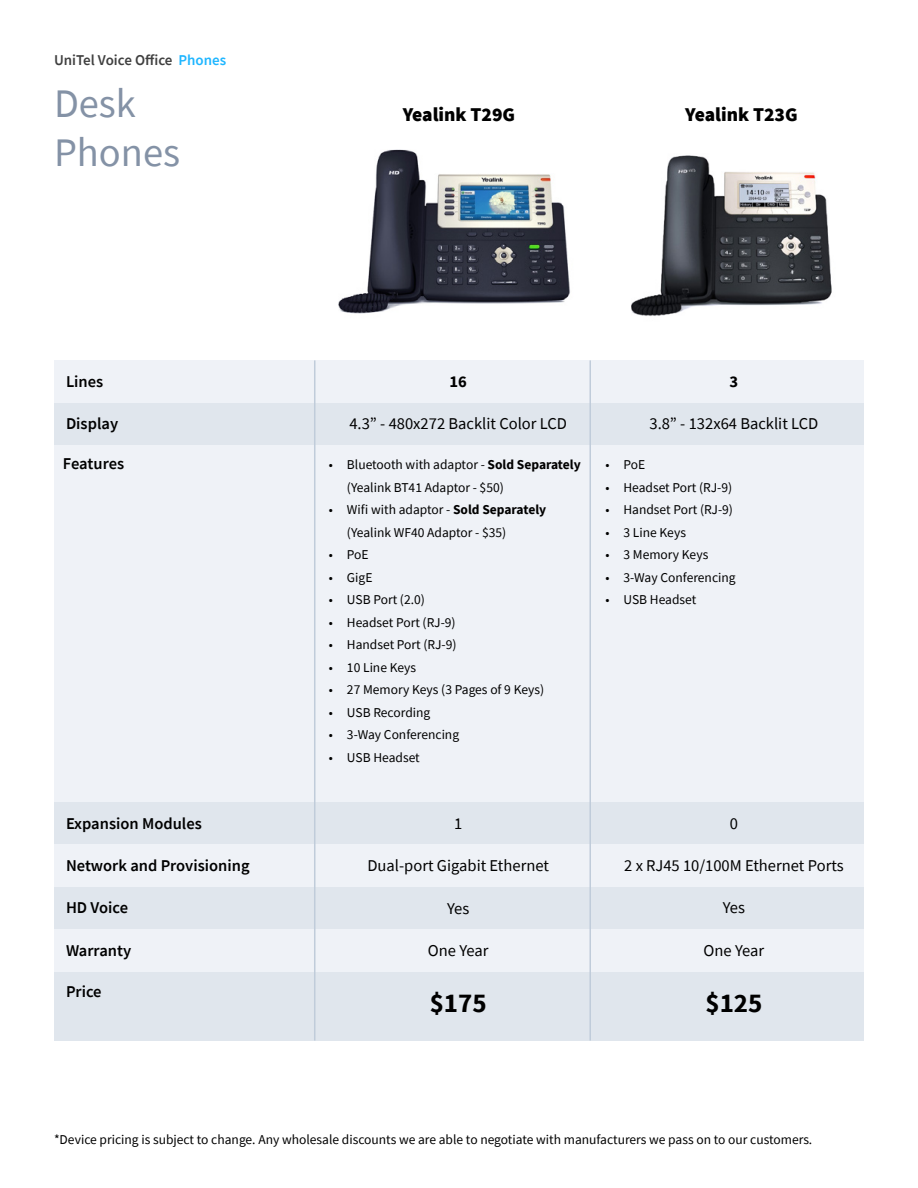
<style>
.page{position:relative;width:918px;height:1188px;background:#fff}
.page>*{position:absolute;margin:0;border:0;box-sizing:border-box;transform-origin:0 0}
.t1{font:40.5px/48.6px "Source Sans Pro";color:#8492a6}
.t2{font:700 27px "Source Sans Pro";color:#000}
.t3{font:900 19.5px "Source Sans Pro";color:#000}
.t4{font:16.5px "Source Sans Pro";color:#000}
.t5{font:600 16.5px "Source Sans Pro";color:#000}
.t6{font:700 16.5px "Source Sans Pro";color:#000}
.t7{font:600 15px "Source Sans Pro";color:#404040}
.t8{font:13.5px/22.5px "Source Sans Pro";color:#000}
.s1{color:#1fb6ff}
.s2{font-weight:700}
</style>
<div class="page">
<img style="left:631px;top:155px;width:201px;height:161px">
<img style="left:338px;top:149px;width:232px;height:165px">
<div style="left:54px;top:360px;width:810px;height:43px;background:#eff2f7"></div>
<div style="left:54px;top:403px;width:810px;height:42px;background:#e0e6ed"></div>
<div style="left:54px;top:802px;width:810px;height:43px;background:#e0e6ed"></div>
<div style="left:54px;top:887px;width:810px;height:43px;background:#e0e6ed"></div>
<div style="left:54px;top:971px;width:810px;height:70px;background:#e0e6ed"></div>
<div style="left:54px;top:845px;width:810px;height:42px;background:#eff2f7"></div>
<div style="left:54px;top:930px;width:810px;height:42px;background:#eff2f7"></div>
<div style="left:54px;top:445px;width:810px;height:357px;background:#eff2f7"></div>
<hr style="left:590px;top:360px;width:1px;height:681px;background:#c0ccda">
<hr style="left:314px;top:360px;width:1px;height:681px;background:#c0ccda">
<p class="t7" style="left:54px;top:50px;width:174px">UniTel Voice Office <span class="s1">Phones</span></p>
<h1 class="t1" style="left:54px;top:79px;width:128px">Desk<br>Phones</h1>
<h3 class="t3" style="left:403px;top:101px;width:114px">Yealink T29G</h3>
<h3 class="t3" style="left:685px;top:101px;width:114px">Yealink T23G</h3>
<p class="t5" style="left:66px;top:370px;width:39px">Lines</p>
<p class="t5" style="left:66px;top:413px;width:54px">Display</p>
<p class="t6" style="left:450px;top:370px;width:19px">16</p>
<p class="t4" style="left:349px;top:413px;width:219px">4.3” - 480x272 Backlit Color LCD</p>
<p class="t6" style="left:730px;top:370px;width:10px">3</p>
<p class="t4" style="left:649px;top:413px;width:170px">3.8” - 132x64 Backlit LCD</p>
<p class="t5" style="left:63px;top:452px;width:63px">Features</p>
<p class="t8" style="left:347px;top:454px;width:235px;text-indent:-18px">• Bluetooth with adaptor - <span class="s2">Sold Separately </span>(Yealink BT41 Adaptor - $50)</p>
<p class="t8" style="left:347px;top:499px;width:201px;text-indent:-18px">• Wifi with adaptor - <span class="s2">Sold Separately </span>(Yealink WF40 Adaptor - $35)</p>
<p class="t8" style="left:329px;top:544px;width:41px">• PoE</p>
<p class="t8" style="left:329px;top:566px;width:45px">• GigE</p>
<p class="t8" style="left:329px;top:589px;width:97px">• USB Port (2.0)</p>
<p class="t8" style="left:329px;top:611px;width:128px">• Headset Port (RJ-9)</p>
<p class="t8" style="left:329px;top:634px;width:129px">• Handset Port (RJ-9)</p>
<p class="t8" style="left:329px;top:656px;width:89px">• 10 Line Keys</p>
<p class="t8" style="left:329px;top:679px;width:217px">• 27 Memory Keys (3 Pages of 9 Keys)</p>
<p class="t8" style="left:329px;top:701px;width:103px">• USB Recording</p>
<p class="t8" style="left:329px;top:724px;width:132px">• 3-Way Conferencing</p>
<p class="t8" style="left:329px;top:746px;width:92px">• USB Headset</p>
<p class="t8" style="left:605px;top:454px;width:41px">• PoE</p>
<p class="t8" style="left:605px;top:476px;width:128px">• Headset Port (RJ-9)</p>
<p class="t8" style="left:605px;top:499px;width:129px">• Handset Port (RJ-9)</p>
<p class="t8" style="left:605px;top:521px;width:82px">• 3 Line Keys</p>
<p class="t8" style="left:605px;top:544px;width:104px">• 3 Memory Keys</p>
<p class="t8" style="left:605px;top:566px;width:132px">• 3-Way Conferencing</p>
<p class="t8" style="left:605px;top:589px;width:92px">• USB Headset</p>
<p class="t5" style="left:66px;top:812px;width:137px">Expansion Modules</p>
<p class="t4" style="left:454px;top:813px;width:10px">1</p>
<p class="t4" style="left:730px;top:813px;width:10px">0</p>
<p class="t5" style="left:66px;top:855px;width:185px">Network and Provisioning</p>
<p class="t4" style="left:367px;top:855px;width:183px">Dual-port Gigabit Ethernet</p>
<p class="t4" style="left:624px;top:855px;width:221px">2 x RJ45 10/100M Ethernet Ports</p>
<p class="t5" style="left:66px;top:897px;width:64px">HD Voice</p>
<p class="t4" style="left:447px;top:898px;width:24px">Yes</p>
<p class="t4" style="left:723px;top:898px;width:24px">Yes</p>
<p class="t5" style="left:66px;top:940px;width:67px">Warranty</p>
<p class="t5" style="left:66px;top:981px;width:37px">Price</p>
<p class="t4" style="left:428px;top:940px;width:62px">One Year</p>
<h2 class="t2" style="left:430px;top:985px;width:59px">$175</h2>
<p class="t4" style="left:704px;top:940px;width:62px">One Year</p>
<h2 class="t2" style="left:705px;top:985px;width:59px">$125</h2>
<p class="t8" style="left:54px;top:1128px;width:760px">*Device pricing is subject to change. Any wholesale discounts we are able to negotiate with manufacturers we pass on to our customers.</p>
</div>
